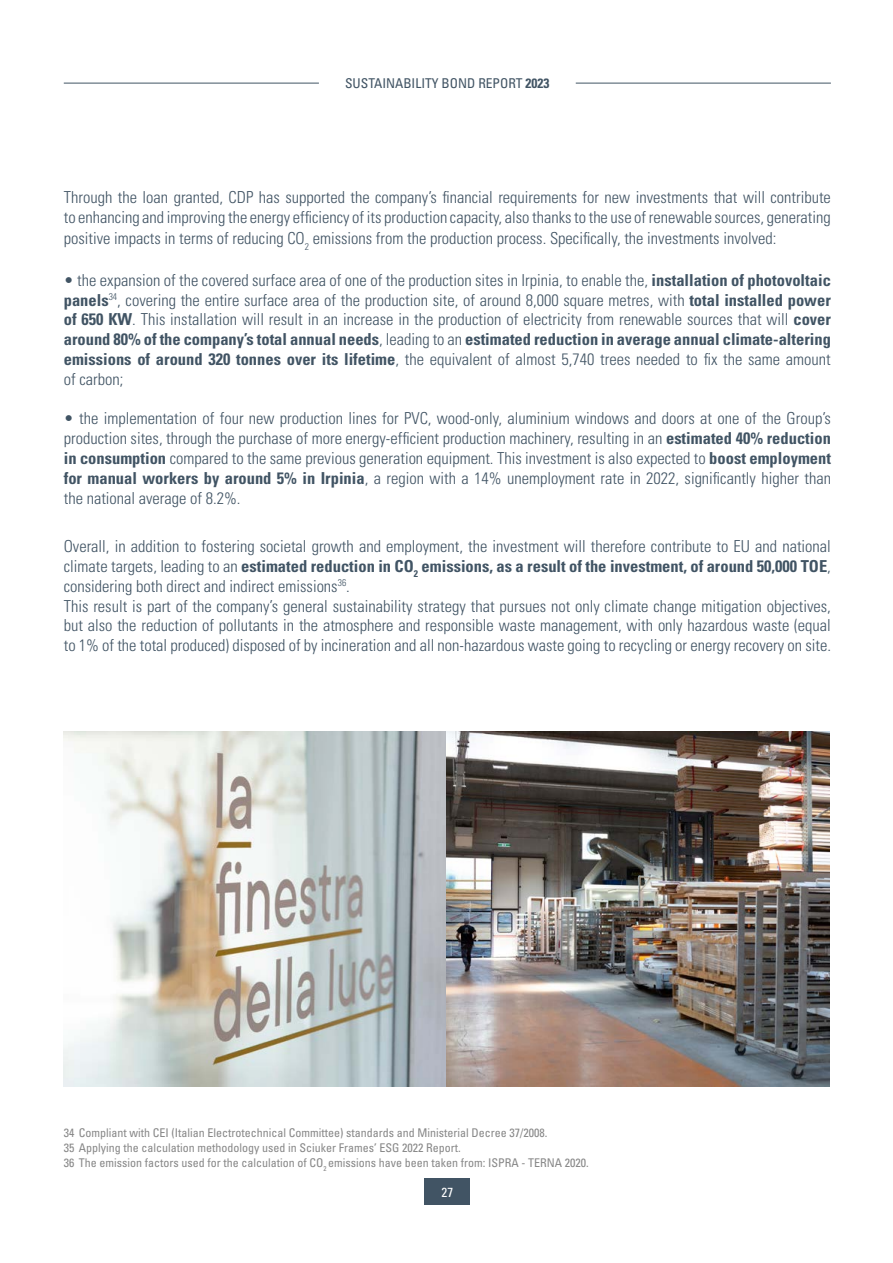
<style>
.page{position:relative;width:893px;height:1263px;background:#fff}
.page>*{position:absolute;margin:0;border:0;box-sizing:border-box;transform-origin:0 0}
.t1{font:300 condensed 16.5px/19.8px "Univers LT Std";color:#415464}
.t2{font:condensed 13.5px "Univers LT Std";color:#415464}
.t3{font:condensed 13.2px "Univers LT Std";color:#fff}
.t4{font:condensed 12px/15px "Univers LT Std";color:#878787}
.s1{font-weight:700}
</style>
<div class="page">
<hr style="left:64px;top:83px;width:255px;height:1px;background:#415464">
<hr style="left:576px;top:83px;width:255px;height:1px;background:#415464">
<div style="left:425px;top:1178px;width:45px;height:26px;background:#415464"></div>
<img style="left:64px;top:731px;width:382px;height:355px">
<img style="left:446px;top:731px;width:383px;height:355px">
<p class="t2" style="left:345px;top:75px;width:206px">SUSTAINABILITY BOND REPORT <span class="s1">2023</span></p>
<p class="t1" style="left:64px;top:187px;width:769px">Through the loan granted, CDP has supported the company’s financial requirements for new investments that will contribute to enhancing and improving the energy efficiency of its production capacity, also thanks to the use of renewable sources, generating</p>
<p class="t1" style="left:64px;top:229px;width:714px">positive impacts in terms of reducing CO<sub>2</sub> emissions from the production process. Specifically, the investments involved:</p>
<p class="t1" style="left:64px;top:270px;width:769px;text-align:justify">• the expansion of the covered surface area of one of the production sites in Irpinia, to enable the, <span class="s1">installation of photovoltaic panels</span><sup>34</sup>, covering the entire surface area of the production site, of around 8,000 square metres, with <span class="s1">total installed power of 650 KW</span>. This installation will result in an increase in the production of electricity from renewable sources that will <span class="s1">cover around 80% of the company’s total annual needs</span>, leading to an <span class="s1">estimated reduction in average annual climate-altering emissions of around 320 tonnes over its lifetime</span>, the equivalent of almost 5,740 trees needed to fix the same amount of carbon;</p>
<p class="t1" style="left:64px;top:409px;width:769px;text-align:justify">• the implementation of four new production lines for PVC, wood-only, aluminium windows and doors at one of the Group’s production sites, through the purchase of more energy-efficient production machinery, resulting in an <span class="s1">estimated 40% reduction in consumption</span> compared to the same previous generation equipment. This investment is also expected to <span class="s1">boost employment for manual workers by around 5% in Irpinia</span>, a region with a 14% unemployment rate in 2022, significantly higher than the national average of 8.2%.</p>
<p class="t1" style="left:64px;top:536px;width:769px">Overall, in addition to fostering societal growth and employment, the investment will therefore contribute to EU and national climate targets, leading to an <span class="s1">estimated reduction in CO</span><sub>2</sub> <span class="s1">emissions, as a result of the investment, of around 50,000 TOE</span>, considering both direct and indirect emissions<sup>36</sup>.<br>This result is part of the company’s general sustainability strategy that pursues not only climate change mitigation objectives, but also the reduction of pollutants in the atmosphere and responsible waste management, with only hazardous waste (equal to 1% of the total produced) disposed of by incineration and all non-hazardous waste going to recycling or energy recovery on site.</p>
<p class="t4" style="left:64px;top:1125px;width:526px">34 Compliant with CEI (Italian Electrotechnical Committee) standards and Ministerial Decree 37/2008.<br>35 Applying the calculation methodology used in Sciuker Frames’ ESG 2022 Report.<br>36 The emission factors used for the calculation of CO<sub>2</sub> emissions have been taken from: ISPRA - TERNA 2020.</p>
<p class="t3" style="left:441px;top:1183px;width:13px">27</p>
</div>
